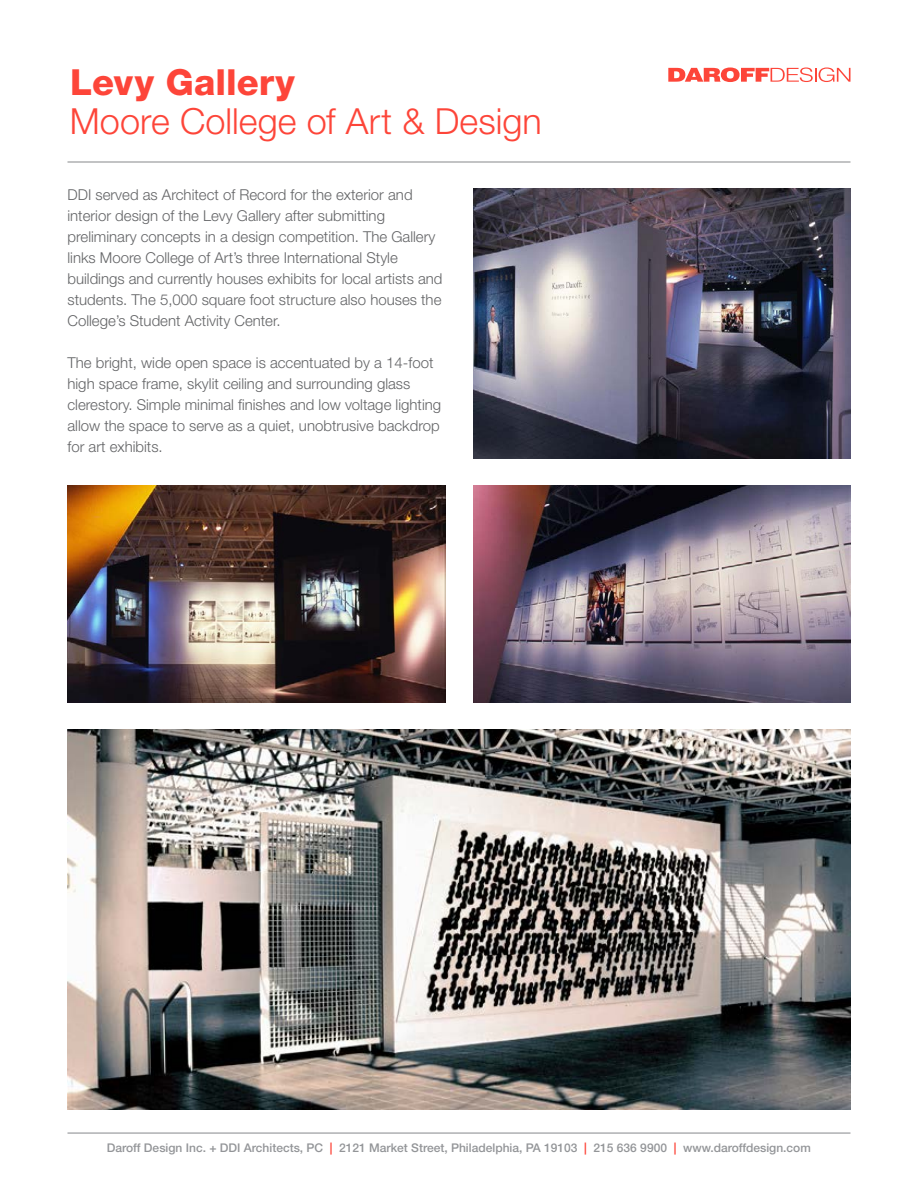
<style>
.page{position:relative;width:918px;height:1188px;background:#fff}
.page>*{position:absolute;margin:0;border:0;box-sizing:border-box;transform-origin:0 0}
.t1{font:300 36px "Helvetica Neue";color:#fd4539}
.t2{font:800 36px "Helvetica Neue";color:#fd4539}
.t3{font:300 15px/21px "Helvetica Neue";color:#636466}
.t4{font:500 12px "Helvetica Neue";color:#939598}
.s1{color:#fd4539}
</style>
<div class="page">
<hr style="left:68px;top:1132px;width:782px;height:2px;background:#939598">
<hr style="left:68px;top:161px;width:782px;height:2px;background:#939598">
<svg style="left:668px;top:67px;width:182px;height:15px"></svg>
<img style="left:67px;top:729px;width:783px;height:381px">
<img style="left:473px;top:188px;width:377px;height:271px">
<img style="left:68px;top:485px;width:378px;height:218px">
<img style="left:473px;top:485px;width:377px;height:218px">
<h1 class="t2" style="left:70px;top:61px;width:226px">Levy Gallery</h1>
<h1 class="t1" style="left:70px;top:99px;width:473px">Moore College of Art &amp; Design</h1>
<p class="t3" style="left:68px;top:184px;width:377px">DDI served as Architect of Record for the exterior and interior design of the Levy Gallery after submitting preliminary concepts in a design competition. The Gallery links Moore College of Art’s three International Style buildings and currently houses exhibits for local artists and students. The 5,000 square foot structure also houses the College’s Student Activity Center.</p>
<p class="t3" style="left:68px;top:352px;width:375px">The bright, wide open space is accentuated by a 14-foot high space frame, skylit ceiling and surrounding glass clerestory. Simple minimal finishes and low voltage lighting allow the space to serve as a quiet, unobtrusive backdrop for art exhibits.</p>
<p class="t4" style="left:107px;top:1141px;width:706px">Daroff Design Inc. + DDI Architects, PC <span class="s1">|</span> 2121 Market Street, Philadelphia, PA 19103 <span class="s1">|</span> 215 636 9900 <span class="s1">|</span> www.daroffdesign.com</p>
</div>
